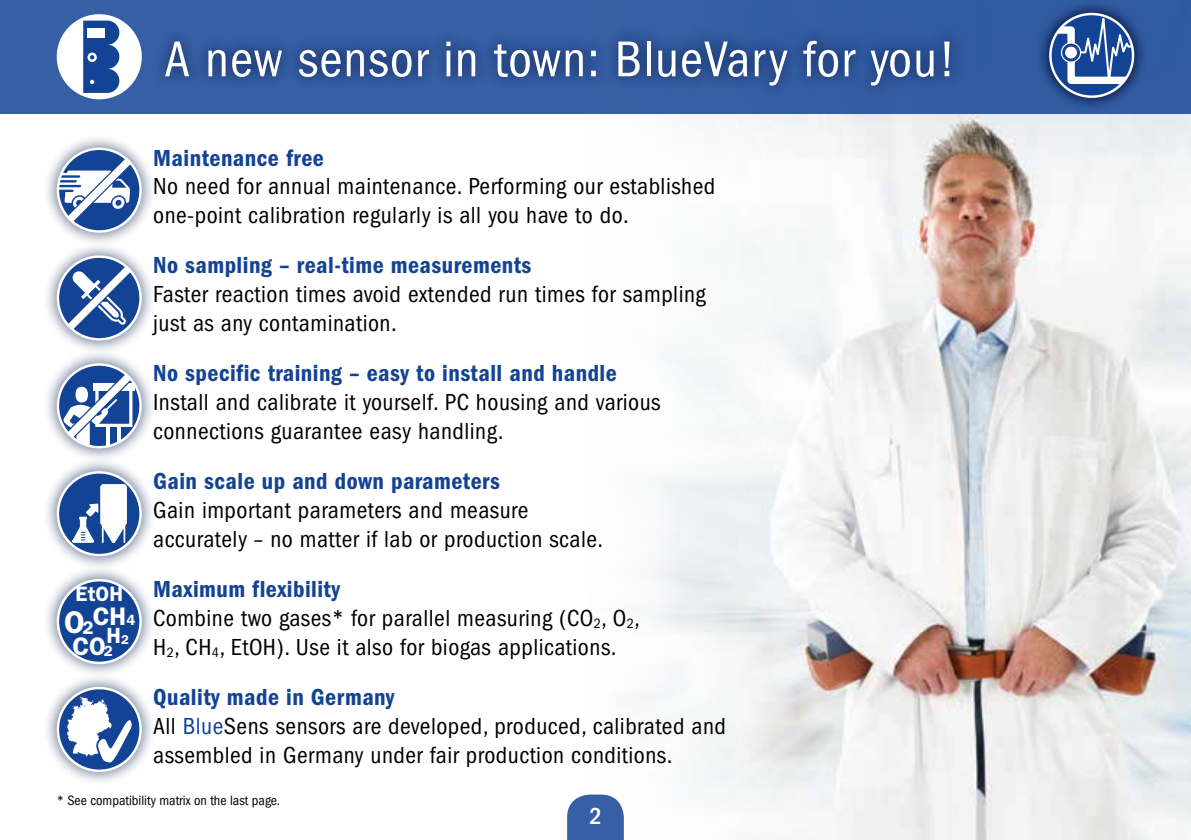
<style>
.page{position:relative;width:1191px;height:840px;background:#fff}
.page>*{position:absolute;margin:0;border:0;box-sizing:border-box;transform-origin:0 0}
.t1{font:condensed 52px "Franklin Gothic";letter-spacing:.02em;color:#fff}
.t2{font:600 31.6px "Franklin Gothic";color:#fff}
.t3{font:600 25.4px "Franklin Gothic";color:#fff}
.t4{font:condensed 24px/28.8px "Franklin Gothic";letter-spacing:.02em;color:#000}
.t5{font:600 condensed 24px "Franklin Gothic";letter-spacing:.02em;color:#134395}
.t6{font:500 condensed 24px "Franklin Gothic";color:#fff}
.t7{font:600 22px "Franklin Gothic";color:#fff}
.t8{font:600 20.8px "Franklin Gothic";color:#fff}
.t9{font:condensed 14px "Franklin Gothic";color:#000}
.s1{font-size:12.8px}
.s2{font-size:14.8px}
.s3{font-size:18.4px}
.s4{font-weight:600;color:#134395}
.s5{color:#134395}
</style>
<div class="page">
<img style="left:580px;top:113px;width:611px;height:726px">
<div style="left:43px;top:133px;width:113px;height:113px;background:#0c2050;opacity:.5"></div>
<svg style="left:58px;top:149px;width:83px;height:82px"></svg>
<div style="left:57px;top:147px;width:85px;height:85px;border:2px solid #fff;border-radius:50%"></div>
<div style="left:43px;top:241px;width:113px;height:113px;background:#0c2050;opacity:.5"></div>
<svg style="left:58px;top:256px;width:83px;height:83px"></svg>
<div style="left:57px;top:255px;width:85px;height:85px;border:2px solid #fff;border-radius:50%"></div>
<div style="left:43px;top:349px;width:113px;height:113px;background:#0c2050;opacity:.5"></div>
<svg style="left:58px;top:364px;width:83px;height:83px"></svg>
<div style="left:57px;top:363px;width:85px;height:85px;border:2px solid #fff;border-radius:50%"></div>
<div style="left:43px;top:456px;width:113px;height:114px;background:#0c2050;opacity:.5"></div>
<svg style="left:58px;top:472px;width:83px;height:82px;background:#2b56a0"></svg>
<svg style="left:72px;top:483px;width:56px;height:61px"></svg>
<div style="left:57px;top:471px;width:85px;height:85px;border:2px solid #fff;border-radius:50%"></div>
<div style="left:43px;top:564px;width:113px;height:113px;background:#0c2050;opacity:.5"></div>
<div style="left:58px;top:580px;width:83px;height:82px;background:#134395;border-radius:50%"></div>
<div style="left:57px;top:578px;width:85px;height:85px;border:2px solid #fff;border-radius:50%"></div>
<div style="left:43px;top:672px;width:113px;height:113px;background:#0c2050;opacity:.5"></div>
<svg style="left:58px;top:687px;width:83px;height:83px"></svg>
<div style="left:57px;top:686px;width:85px;height:85px;border:2px solid #fff;border-radius:50%"></div>
<svg style="left:67px;top:696px;width:67px;height:67px"></svg>
<div style="left:0;top:0;width:1191px;height:113px;background:#365fa4"></div>
<div style="left:551px;top:778px;width:88px;height:61px;background:#fff"></div>
<svg style="left:567px;top:794px;width:57px;height:45px;background:#4a6ead"></svg>
<div style="left:150px;top:26px;width:815px;height:74px;background:#0c2050;opacity:.5"></div>
<div style="left:57px;top:14px;width:85px;height:85px;background:#fff;border-radius:50%"></div>
<svg style="left:83px;top:21px;width:36px;height:72px;background:#3a62a6"></svg>
<svg style="left:1039px;top:3px;width:106px;height:105px"></svg>
<svg style="left:1050px;top:14px;width:83px;height:83px;background:#5071ab"></svg>
<svg style="left:1061px;top:43px;width:19px;height:19px"></svg>
<div style="left:1060px;top:42px;width:21px;height:21px;border:1px solid #fff;border-radius:50%"></div>
<div style="left:1065px;top:47px;width:11px;height:11px;background:#fff;border-radius:50%"></div>
<div style="left:1065px;top:47px;width:11px;height:11px;border:1px solid #fff;border-radius:50%"></div>
<div style="left:1049px;top:13px;width:85px;height:85px;border:2px solid #fff;border-radius:50%"></div>
<h1 class="t1" style="left:164px;top:30px;width:793px">A new sensor in town: BlueVary for you!</h1>
<p class="t8" style="left:76px;top:581px;width:49px">EtOH</p>
<p class="t7" style="left:107px;top:622px;width:24px">H<span class="s1">2</span></p>
<p class="t3" style="left:93px;top:600px;width:44px">CH<span class="s2">4</span></p>
<h2 class="t2" style="left:64px;top:603px;width:31px">O<span class="s3">2</span></h2>
<p class="t3" style="left:72px;top:631px;width:42px">CO<span class="s2">2</span></p>
<p class="t5" style="left:153px;top:144px;width:172px">Maintenance free</p>
<p class="t4" style="left:153px;top:172px;width:564px">No need for annual maintenance. Performing our established one-point calibration regularly is all you have to do.</p>
<p class="t5" style="left:153px;top:251px;width:380px">No sampling – real-time measurements</p>
<p class="t4" style="left:153px;top:280px;width:554px">Faster reaction times avoid extended run times for sampling just as any contamination.</p>
<p class="t5" style="left:153px;top:359px;width:465px">No specific training – easy to install and handle</p>
<p class="t4" style="left:153px;top:388px;width:509px">Install and calibrate it yourself. PC housing and various connections guarantee easy handling.</p>
<p class="t5" style="left:153px;top:467px;width:348px">Gain scale up and down parameters</p>
<p class="t4" style="left:153px;top:495px;width:452px">Gain important parameters and measure accurately – no matter if lab or production scale.</p>
<p class="t4" style="left:153px;top:574px;width:488px"><span class="s4">Maximum flexibility<br></span>Combine two gases* for parallel measuring (CO<sub>2</sub>, O<sub>2</sub>,<br>H<sub>2</sub>, CH<sub>4</sub>, EtOH). Use it also for biogas applications.</p>
<p class="t4" style="left:153px;top:682px;width:574px"><span class="s4">Quality made in Germany<br></span>All <span class="s5">Blue</span>Sens sensors are developed, produced, calibrated and assembled in Germany under fair production conditions.</p>
<p class="t9" style="left:57px;top:792px;width:225px">* See compatibility matrix on the last page.</p>
<p class="t6" style="left:589px;top:801px;width:14px">2</p>
</div>
